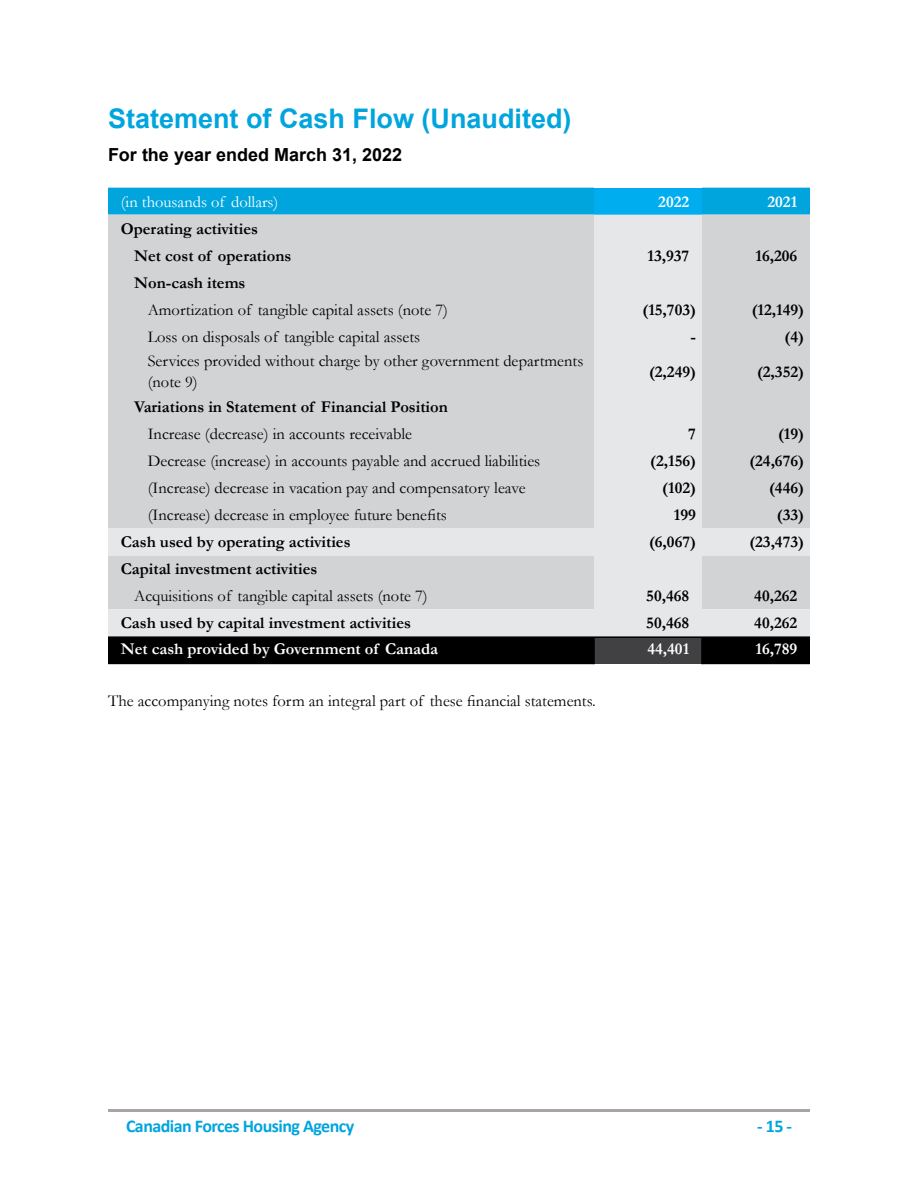
<style>
.page{position:relative;width:918px;height:1188px;background:#fff}
.page>*{position:absolute;margin:0;border:0;box-sizing:border-box;transform-origin:0 0}
.SubHeading_3{font:700 27px "Arial";color:#01a5de}
.t1{font:700 18px "Calibri";letter-spacing:-.03em;color:#01a5de}
.SubHeading_4{font:700 18px "Arial";color:#000}
.L3{font:16.5px/21px "Garamond";color:#000}
.L1{font:700 16.5px "Garamond";color:#000}
.numbers_tabs_for_bra{font:700 16.5px "Garamond";color:#000}
.L2_Bold{font:700 16.5px "Garamond";color:#000}
.Paragraph__Main_text{font:16.5px "Garamond";color:#000}
.L2{font:16.5px "Garamond";color:#000}
.numbers{font:700 16.5px "Garamond";color:#000}
.footer_tBold_1{font:700 16.5px "Garamond";color:#fff}
.header_tReg{font:16.5px "Garamond";color:#fff}
.footer_tBold_2{font:700 16.5px "Garamond";color:#fff}
.header_tBold_align_r{font:700 16.5px "Garamond";color:#fff}
</style>
<div class="page">
<hr style="left:108px;top:1109px;width:702px;height:3px;background:#a9a3a1">
<div style="left:108px;top:188px;width:702px;height:27px;background:#01a5de"></div>
<div style="left:594px;top:188px;width:108px;height:27px;background:#00aeef"></div>
<svg style="left:108px;top:215px;width:702px;height:421px;background:#d6d8d9"></svg>
<div style="left:108px;top:638px;width:702px;height:26px;background:#000"></div>
<div style="left:594px;top:637px;width:108px;height:27px;background:#414042"></div>
<hr style="left:108px;top:636px;width:486px;height:2px;background:#000">
<hr style="left:594px;top:636px;width:108px;height:2px;background:#000">
<hr style="left:593px;top:638px;width:2px;height:26px;background:#000">
<hr style="left:702px;top:636px;width:108px;height:2px;background:#000">
<hr style="left:701px;top:638px;width:2px;height:26px;background:#000">
<h3 class="SubHeading_3" style="left:108px;top:99px;width:465px">Statement of Cash Flow (Unaudited)</h3>
<h4 class="SubHeading_4" style="left:108px;top:142px;width:296px">For the year ended March 31, 2022</h4>
<p class="header_tReg" style="left:121px;top:190px;width:159px">(in thousands of dollars)</p>
<p class="header_tBold_align_r" style="left:658px;top:190px;width:32px">2022</p>
<p class="header_tBold_align_r" style="left:768px;top:190px;width:31px">2021</p>
<p class="L1" style="left:121px;top:217px;width:139px">Operating activities</p>
<p class="L2_Bold" style="left:134px;top:244px;width:159px">Net cost of operations</p>
<p class="numbers" style="left:647px;top:244px;width:43px">13,937</p>
<p class="numbers" style="left:755px;top:244px;width:43px">16,206</p>
<p class="L2_Bold" style="left:134px;top:271px;width:113px">Non-cash items</p>
<p class="L3" style="left:148px;top:298px;width:302px">Amortization of tangible capital assets (note 7)</p>
<p class="numbers_tabs_for_bra" style="left:643px;top:298px;width:55px">(15,703)</p>
<p class="numbers_tabs_for_bra" style="left:752px;top:298px;width:54px">(12,149)</p>
<p class="L3" style="left:148px;top:325px;width:274px">Loss on disposals of tangible capital assets</p>
<p class="numbers_tabs_for_bra" style="left:690px;top:325px;width:7px">-</p>
<p class="numbers_tabs_for_bra" style="left:785px;top:325px;width:21px">(4)</p>
<p class="L3" style="left:148px;top:350px;width:437px">Services provided without charge by other government departments (note 9)</p>
<p class="numbers_tabs_for_bra" style="left:649px;top:361px;width:48px">(2,249)</p>
<p class="numbers_tabs_for_bra" style="left:757px;top:361px;width:48px">(2,352)</p>
<p class="L2_Bold" style="left:134px;top:396px;width:315px">Variations in Statement of Financial Position</p>
<p class="L3" style="left:148px;top:423px;width:266px">Increase (decrease) in accounts receivable</p>
<p class="numbers_tabs_for_bra" style="left:688px;top:423px;width:9px">7</p>
<p class="numbers_tabs_for_bra" style="left:778px;top:423px;width:27px">(19)</p>
<p class="L3" style="left:148px;top:450px;width:394px">Decrease (increase) in accounts payable and accrued liabilities</p>
<p class="numbers_tabs_for_bra" style="left:650px;top:450px;width:47px">(2,156)</p>
<p class="numbers_tabs_for_bra" style="left:749px;top:450px;width:56px">(24,676)</p>
<p class="L3" style="left:148px;top:477px;width:379px">(Increase) decrease in vacation pay and compensatory leave</p>
<p class="numbers_tabs_for_bra" style="left:662px;top:477px;width:35px">(102)</p>
<p class="numbers_tabs_for_bra" style="left:769px;top:477px;width:36px">(446)</p>
<p class="L3" style="left:148px;top:504px;width:301px">(Increase) decrease in employee future benefits</p>
<p class="numbers_tabs_for_bra" style="left:674px;top:504px;width:24px">199</p>
<p class="numbers_tabs_for_bra" style="left:777px;top:504px;width:29px">(33)</p>
<p class="L1" style="left:121px;top:531px;width:231px">Cash used by operating activities</p>
<p class="numbers_tabs_for_bra" style="left:649px;top:531px;width:48px">(6,067)</p>
<p class="numbers_tabs_for_bra" style="left:749px;top:531px;width:56px">(23,473)</p>
<p class="L1" style="left:121px;top:558px;width:198px">Capital investment activities</p>
<p class="L2" style="left:134px;top:585px;width:295px">Acquisitions of tangible capital assets (note 7)</p>
<p class="numbers" style="left:646px;top:585px;width:44px">50,468</p>
<p class="numbers" style="left:754px;top:585px;width:44px">40,262</p>
<p class="L1" style="left:121px;top:612px;width:292px">Cash used by capital investment activities</p>
<p class="numbers" style="left:646px;top:612px;width:44px">50,468</p>
<p class="numbers" style="left:754px;top:612px;width:44px">40,262</p>
<p class="footer_tBold_1" style="left:121px;top:638px;width:319px">Net cash provided by Government of Canada</p>
<p class="footer_tBold_2" style="left:647px;top:638px;width:43px">44,401</p>
<p class="footer_tBold_2" style="left:755px;top:638px;width:43px">16,789</p>
<p class="Paragraph__Main_text" style="left:108px;top:690px;width:489px">The accompanying notes form an integral part of these financial statements.</p>
<p class="t1" style="left:126px;top:1113px;width:230px">Canadian Forces Housing Agency</p>
<p class="t1" style="left:757px;top:1113px;width:36px">- 15 -</p>
</div>
